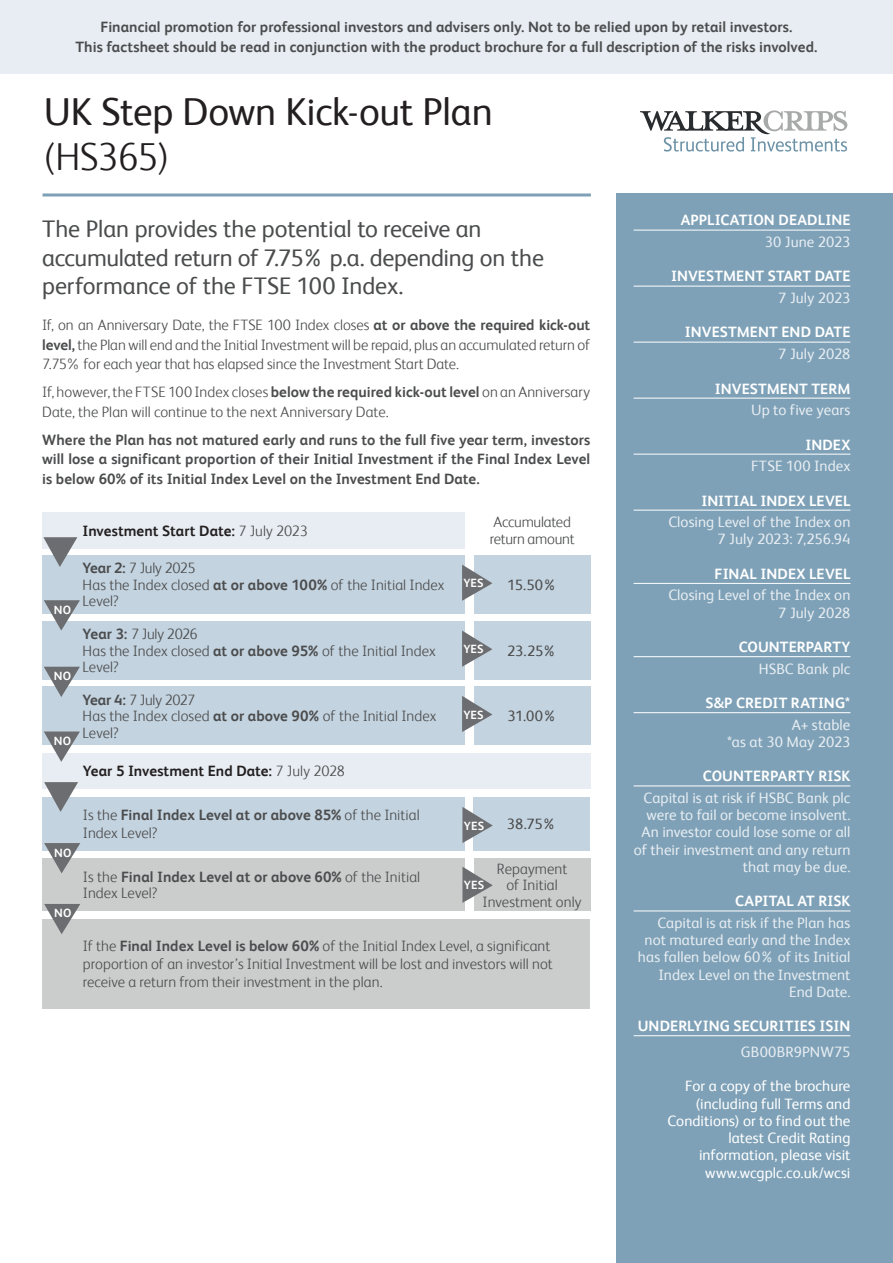
<style>
.page{position:relative;width:893px;height:1263px;background:#fff}
.page>*{position:absolute;margin:0;border:0;box-sizing:border-box;transform-origin:0 0}
.t1{font:39px "FS Albert";letter-spacing:-.005em;color:#231f20}
.t2{font:300 39px "FS Albert";letter-spacing:-.03em;color:#231f20}
.Introductory_paragraph{font:24px/28.5px "FS Albert";letter-spacing:-.01em;color:#4b4c4d}
.Main_body_text{font:300 15px/16.5px "FS Albert";letter-spacing:.005em;color:#4b4c4d}
.Summary_text{font:15px/17.2px "FS Albert";letter-spacing:.005em;color:#e7edf2;text-align:right}
.Main_body_text-2{font:700 15px/19.5px "FS Albert";letter-spacing:.005em;color:#4b4c4d;text-align:justify}
.Summary_heading{font:700 15px "FS Albert";letter-spacing:.005em;color:#fff}
.Summary_text-2{font:15px/17.2px "FS Albert";letter-spacing:.005em;color:#fff;text-align:right}
.Main_body_text-3{font:700 15px "FS Albert";color:#231f20}
.Main_body_text-4{font:300 15px "FS Albert";letter-spacing:-.02em;color:#4b4c4d}
.Main_body_text-5{font:15px "FS Albert";letter-spacing:-.005em;color:#4b4c4d}
.Main_body_text-6{font:300 15px "FS Albert";letter-spacing:-.015em;color:#4b4c4d}
.Main_body_text-7{font:700 12px "FS Albert";letter-spacing:.015em;color:#fff}
.s1{font-weight:700}
.s2{font-weight:300;color:#4b4c4d}
</style>
<div class="page">
<div style="left:617px;top:193px;width:276px;height:1070px;background:#7ea1b7"></div>
<hr style="left:634px;top:230px;width:216px;height:1px;background:#fff">
<hr style="left:634px;top:286px;width:216px;height:1px;background:#fff">
<hr style="left:634px;top:342px;width:216px;height:1px;background:#fff">
<hr style="left:634px;top:398px;width:216px;height:1px;background:#fff">
<hr style="left:634px;top:454px;width:216px;height:1px;background:#fff">
<hr style="left:634px;top:510px;width:216px;height:1px;background:#fff">
<hr style="left:634px;top:583px;width:216px;height:1px;background:#fff">
<hr style="left:634px;top:656px;width:216px;height:1px;background:#fff">
<hr style="left:634px;top:712px;width:216px;height:1px;background:#fff">
<hr style="left:634px;top:785px;width:216px;height:1px;background:#fff">
<hr style="left:634px;top:910px;width:216px;height:1px;background:#fff">
<hr style="left:634px;top:1035px;width:216px;height:1px;background:#fff">
<div style="left:43px;top:753px;width:548px;height:35px;background:#e7edf2"></div>
<div style="left:474px;top:859px;width:116px;height:52px;background:#cbcdcd"></div>
<div style="left:43px;top:859px;width:422px;height:52px;background:#cbcdcd"></div>
<svg style="left:462px;top:867px;width:31px;height:36px"></svg>
<div style="left:474px;top:797px;width:116px;height:54px;background:#c3d3df"></div>
<div style="left:43px;top:797px;width:422px;height:54px;background:#c3d3df"></div>
<svg style="left:462px;top:807px;width:31px;height:36px"></svg>
<div style="left:474px;top:621px;width:116px;height:59px;background:#c3d3df"></div>
<div style="left:42px;top:621px;width:423px;height:59px;background:#c3d3df"></div>
<svg style="left:462px;top:630px;width:30px;height:37px"></svg>
<div style="left:474px;top:555px;width:116px;height:59px;background:#c3d3df"></div>
<div style="left:42px;top:555px;width:423px;height:59px;background:#c3d3df"></div>
<svg style="left:462px;top:564px;width:30px;height:37px"></svg>
<div style="left:43px;top:919px;width:547px;height:89px;background:#cbcdcd"></div>
<div style="left:42px;top:512px;width:423px;height:37px;background:#e7edf2"></div>
<svg style="left:44px;top:600px;width:36px;height:31px"></svg>
<svg style="left:44px;top:843px;width:36px;height:30px"></svg>
<svg style="left:44px;top:904px;width:36px;height:30px"></svg>
<svg style="left:44px;top:782px;width:34px;height:30px"></svg>
<div style="left:0;top:0;width:893px;height:73px;background:#e7edf2"></div>
<hr style="left:43px;top:193px;width:548px;height:3px;background:#7ea1b7">
<svg style="left:640px;top:110px;width:207px;height:42px"></svg>
<svg style="left:43px;top:537px;width:34px;height:30px"></svg>
<div style="left:474px;top:686px;width:116px;height:59px;background:#c3d3df"></div>
<div style="left:42px;top:686px;width:423px;height:59px;background:#c3d3df"></div>
<svg style="left:462px;top:696px;width:30px;height:36px"></svg>
<svg style="left:44px;top:731px;width:36px;height:31px"></svg>
<svg style="left:44px;top:667px;width:36px;height:30px"></svg>
<p class="Main_body_text-2" style="left:75px;top:17px;width:743px;text-align:center">Financial promotion for professional investors and advisers only. Not to be relied upon by retail investors.<br>This factsheet should be read in conjunction with the product brochure for a full description of the risks involved.</p>
<p class="t1" style="left:44px;top:89px;width:450px">UK Step Down Kick-out Plan</p>
<p class="t2" style="left:44px;top:134px;width:127px">(HS365)</p>
<p class="Introductory_paragraph" style="left:42px;top:215px;width:503px">The Plan provides the potential to receive an accumulated return of 7.75% p.a. depending on the performance of the FTSE 100 Index.</p>
<p class="Main_body_text" style="left:42px;top:315px;width:550px;line-height:19.5px;text-align:justify">If, on an Anniversary Date, the FTSE 100 Index closes <span class="s1">at or above the required kick-out level,</span> the Plan will end and the Initial Investment will be repaid, plus an accumulated return of 7.75% for each year that has elapsed since the Investment Start Date.</p>
<p class="Main_body_text" style="left:42px;top:382px;width:550px;line-height:19.5px">If, however, the FTSE 100 Index closes <span class="s1">below the required kick-out level</span> on an Anniversary<br>Date, the Plan will continue to the next Anniversary Date.</p>
<p class="Main_body_text-2" style="left:42px;top:430px;width:550px">Where the Plan has not matured early and runs to the full five year term, investors will lose a significant proportion of their Initial Investment if the Final Index Level is below 60% of its Initial Index Level on the Investment End Date.</p>
<p class="Main_body_text-7" style="left:54px;top:603px;width:19px">NO</p>
<p class="Main_body_text-7" style="left:54px;top:669px;width:19px">NO</p>
<p class="Main_body_text-7" style="left:54px;top:734px;width:19px">NO</p>
<p class="Main_body_text-3" style="left:83px;top:522px;width:227px">Investment Start Date: <span class="s2">7 July 2023</span></p>
<p class="Main_body_text-6" style="left:493px;top:514px;width:79px">Accumulated</p>
<p class="Main_body_text-6" style="left:490px;top:530px;width:86px">return amount</p>
<p class="Main_body_text-4" style="left:83px;top:560px;width:114px"><span class="s1">Year 2:</span> 7 July 2025</p>
<p class="Main_body_text" style="left:83px;top:576px;width:363px">Has the Index closed <span class="s1">at or above 100%</span> of the Initial Index<br>Level?</p>
<p class="Main_body_text-7" style="left:463px;top:576px;width:22px">YES</p>
<p class="Main_body_text-4" style="left:83px;top:625px;width:117px"><span class="s1">Year 3:</span> 7 July 2026</p>
<p class="Main_body_text" style="left:83px;top:642px;width:355px">Has the Index closed <span class="s1">at or above 95%</span> of the Initial Index<br>Level?</p>
<p class="Main_body_text-7" style="left:463px;top:642px;width:22px">YES</p>
<p class="Main_body_text-4" style="left:83px;top:691px;width:114px"><span class="s1">Year 4:</span> 7 July 2027</p>
<p class="Main_body_text" style="left:83px;top:708px;width:355px">Has the Index closed <span class="s1">at or above 90%</span> of the Initial Index<br>Level?</p>
<p class="Main_body_text-7" style="left:463px;top:707px;width:22px">YES</p>
<p class="Main_body_text-3" style="left:83px;top:762px;width:264px">Year 5 Investment End Date: <span class="s2">7 July 2028</span></p>
<p class="Main_body_text-5" style="left:507px;top:576px;width:51px">15.50%</p>
<p class="Main_body_text-5" style="left:507px;top:642px;width:51px">23.25%</p>
<p class="Main_body_text-5" style="left:507px;top:707px;width:51px">31.00%</p>
<p class="Main_body_text-7" style="left:54px;top:845px;width:19px">NO</p>
<p class="Main_body_text-7" style="left:54px;top:906px;width:19px">NO</p>
<p class="Main_body_text" style="left:83px;top:806px;width:338px;line-height:18px">Is the <span class="s1">Final Index Level at or above 85%</span> of the Initial<br>Index Level?</p>
<p class="Main_body_text-7" style="left:464px;top:818px;width:22px">YES</p>
<p class="Main_body_text-5" style="left:507px;top:815px;width:51px">38.75%</p>
<p class="Main_body_text" style="left:483px;top:860px;width:100px;text-align:center">Repayment<br>of Initial<br>Investment only</p>
<p class="Main_body_text" style="left:83px;top:868px;width:339px">Is the <span class="s1">Final Index Level at or above 60%</span> of the Initial<br>Index Level?</p>
<p class="Main_body_text-7" style="left:464px;top:878px;width:22px">YES</p>
<p class="Main_body_text" style="left:83px;top:937px;width:471px;line-height:18px">If the <span class="s1">Final Index Level is below 60%</span> of the Initial Index Level, a significant proportion of an investor’s Initial Investment will be lost and investors will not receive a return from their investment in the plan.</p>
<p class="Summary_heading" style="left:681px;top:212px;width:171px">APPLICATION DEADLINE</p>
<p class="Summary_text" style="left:765px;top:233px;width:87px">30 June 2023</p>
<p class="Summary_heading" style="left:671px;top:268px;width:181px">INVESTMENT START DATE</p>
<p class="Summary_text" style="left:778px;top:289px;width:74px">7 July 2023</p>
<p class="Summary_heading" style="left:685px;top:324px;width:167px">INVESTMENT END DATE</p>
<p class="Summary_text" style="left:778px;top:345px;width:74px">7 July 2028</p>
<p class="Summary_heading" style="left:715px;top:380px;width:137px">INVESTMENT TERM</p>
<p class="Summary_text" style="left:751px;top:401px;width:101px">Up to five years</p>
<p class="Summary_heading" style="left:805px;top:436px;width:46px">INDEX</p>
<p class="Summary_text" style="left:751px;top:457px;width:101px">FTSE 100 Index</p>
<p class="Summary_heading" style="left:701px;top:492px;width:150px">INITIAL INDEX LEVEL</p>
<p class="Summary_text" style="left:668px;top:513px;width:184px">Closing Level of the Index on<br>7 July 2023: 7,256.94</p>
<p class="Summary_heading" style="left:715px;top:565px;width:137px">FINAL INDEX LEVEL</p>
<p class="Summary_text" style="left:668px;top:586px;width:184px">Closing Level of the Index on<br>7 July 2028</p>
<p class="Summary_heading" style="left:739px;top:638px;width:113px">COUNTERPARTY</p>
<p class="Summary_text" style="left:759px;top:660px;width:93px">HSBC Bank plc</p>
<p class="Summary_heading" style="left:705px;top:694px;width:146px">S&amp;P CREDIT RATING*</p>
<p class="Summary_text" style="left:727px;top:716px;width:125px">A+ stable<br>*as at 30 May 2023</p>
<p class="Summary_heading" style="left:703px;top:767px;width:149px">COUNTERPARTY RISK</p>
<p class="Summary_text" style="left:634px;top:789px;width:218px">Capital is at risk if HSBC Bank plc were to fail or become insolvent.<br>An investor could lose some or all of their investment and any return that may be due.</p>
<p class="Summary_heading" style="left:735px;top:892px;width:117px">CAPITAL AT RISK</p>
<p class="Summary_text" style="left:638px;top:914px;width:214px">Capital is at risk if the Plan has not matured early and the Index has fallen below 60% of its Initial<br>Index Level on the Investment<br>End Date.</p>
<p class="Summary_heading" style="left:638px;top:1017px;width:214px">UNDERLYING SECURITIES ISIN</p>
<p class="Summary_text" style="left:741px;top:1043px;width:111px">GB00BR9PNW75</p>
<p class="Summary_text-2" style="left:667px;top:1077px;width:184px">For a copy of the brochure (including full Terms and<br>Conditions) or to find out the latest Credit Rating information, please visit www.wcgplc.co.uk/wcsi</p>
</div>
